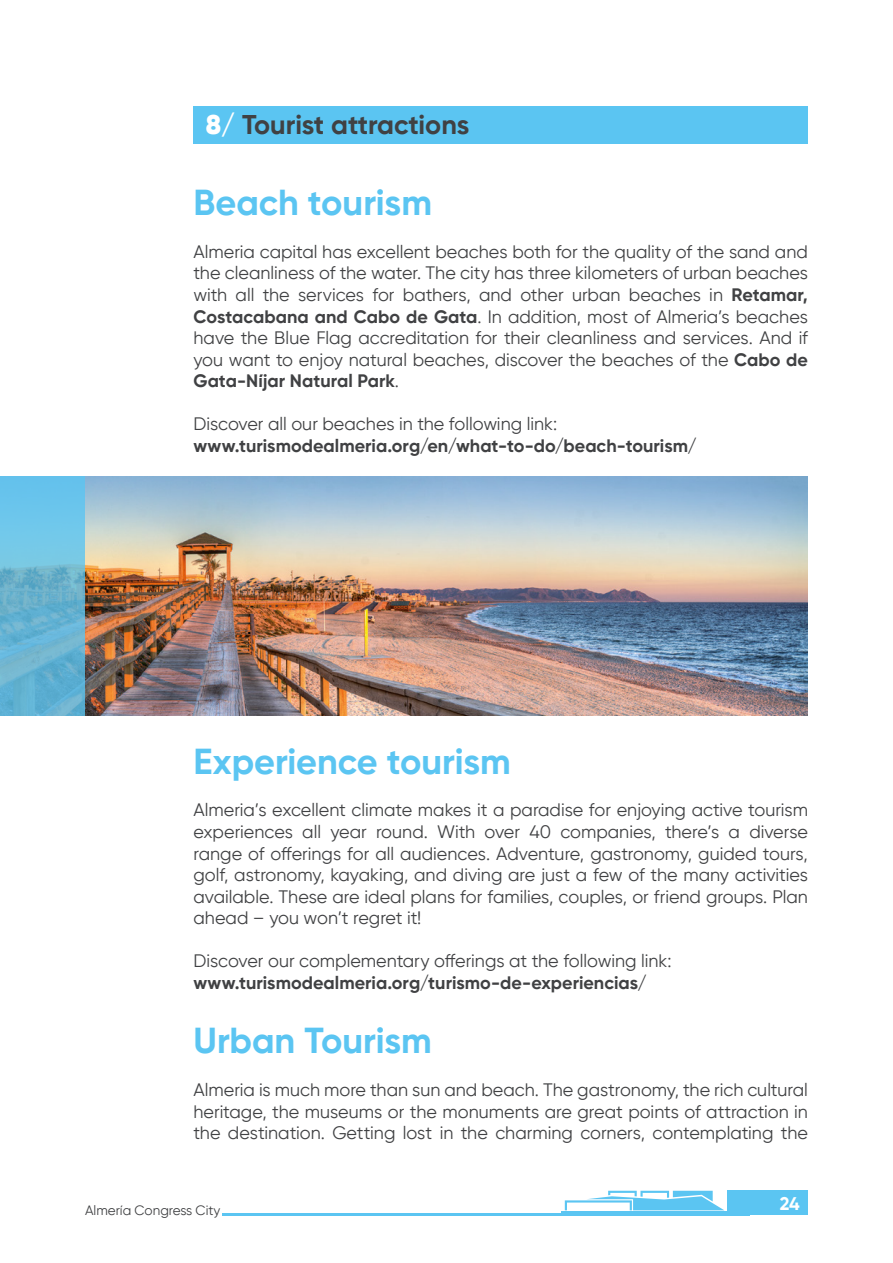
<style>
.page{position:relative;width:893px;height:1263px;background:#fff}
.page>*{position:absolute;margin:0;border:0;box-sizing:border-box;transform-origin:0 0}
.t1{font:700 36px "Gilroy";color:#5bc5f2}
.t2{font:700 27px "Gilroy";color:#404143}
.t3{font:700 18.3px "Gilroy";color:#fff}
.t4{font:18px/21.6px "Gilroy";color:#404143;text-align:justify}
.t5{font:700 18px "Gilroy";color:#404143}
.t6{font:13.5px "Gilroy";color:#404143}
.s1{font-weight:900;color:#fff}
.s2{font-weight:700}
</style>
<div class="page">
<div style="left:728px;top:1190px;width:80px;height:25px;background:#5bc5f2"></div>
<hr style="left:222px;top:1213px;width:527px;height:2px;background:#5bc5f2">
<svg style="left:565px;top:1191px;width:159px;height:19px"></svg>
<hr style="left:561px;top:1212px;width:167px;height:1px;background:#5bc5f2">
<div style="left:193px;top:106px;width:615px;height:38px;background:#5bc5f2"></div>
<img style="left:85px;top:477px;width:723px;height:239px">
<svg style="left:0;top:477px;width:85px;height:239px"></svg>
<h2 class="t2" style="left:206px;top:108px;width:265px"><span class="s1">8/</span> Tourist attractions</h2>
<h1 class="t1" style="left:193px;top:180px;width:240px">Beach tourism</h1>
<p class="t4" style="left:193px;top:240px;width:616px">Almeria capital has excellent beaches both for the quality of the sand and the cleanliness of the water. The city has three kilometers of urban beaches with all the services for bathers, and other urban beaches in <span class="s2">Retamar, Costacabana and Cabo de Gata</span>. In addition, most of Almeria’s beaches have the Blue Flag accreditation for their cleanliness and services. And if you want to enjoy natural beaches, discover the beaches of the <span class="s2">Cabo de Gata-Níjar Natural Park</span>.</p>
<p class="t4" style="left:193px;top:413px;width:365px">Discover all our beaches in the following link:</p>
<p class="t5" style="left:193px;top:434px;width:505px">www.turismodealmeria.org/en/what-to-do/beach-tourism/</p>
<h1 class="t1" style="left:193px;top:738px;width:319px">Experience tourism</h1>
<p class="t4" style="left:193px;top:799px;width:616px">Almeria’s excellent climate makes it a paradise for enjoying active tourism experiences all year round. With over 40 companies, there’s a diverse range of offerings for all audiences. Adventure, gastronomy, guided tours, golf, astronomy, kayaking, and diving are just a few of the many activities available. These are ideal plans for families, couples, or friend groups. Plan ahead – you won’t regret it!</p>
<p class="t4" style="left:193px;top:950px;width:480px">Discover our complementary offerings at the following link:</p>
<p class="t5" style="left:193px;top:971px;width:455px">www.turismodealmeria.org/turismo-de-experiencias/</p>
<h1 class="t1" style="left:193px;top:1018px;width:240px">Urban Tourism</h1>
<p class="t4" style="left:193px;top:1079px;width:616px">Almeria is much more than sun and beach. The gastronomy, the rich cultural heritage, the museums or the monuments are great points of attraction in the destination. Getting lost in the charming corners, contemplating the</p>
<p class="t6" style="left:85px;top:1202px;width:137px">Almería Congress City</p>
<p class="t3" style="left:780px;top:1192px;width:22px">24</p>
</div>
